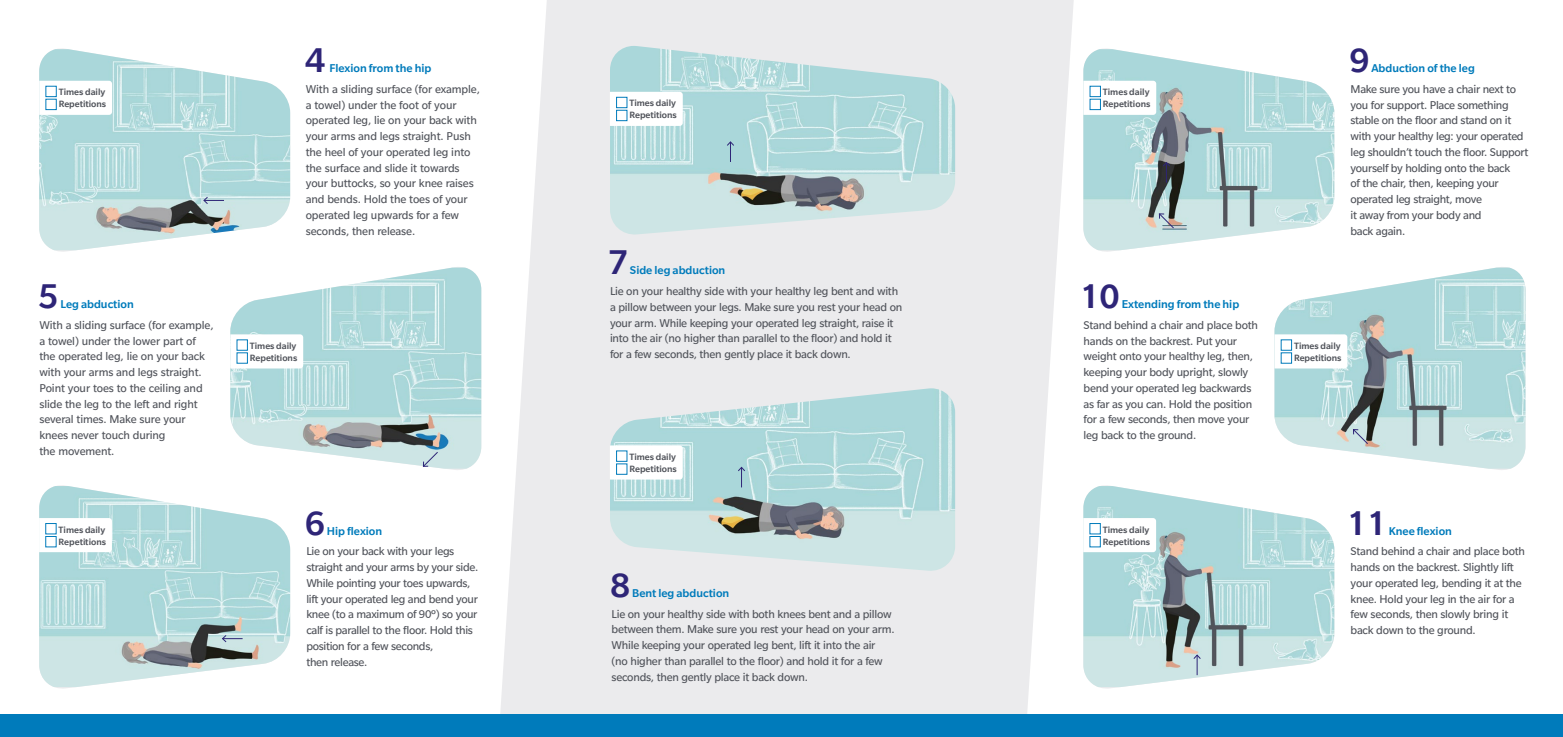
<style>
.page{position:relative;width:1563px;height:737px;background:#fff}
.page>*{position:absolute;margin:0;border:0;box-sizing:border-box;transform-origin:0 0}
.t1{font:500 37.1px "Slate Pro";color:#2e2577}
.t2{font:12.25px/15.8px "Slate Pro";letter-spacing:-.02em;color:#50535a}
.t3{font:500 12.25px "Slate Pro";color:#007bbb}
.t4{font:500 9.8px/12px "Slate Pro";color:#50535a}
</style>
<div class="page">
<svg style="left:500px;top:0;width:573px;height:714px;background:#ededef"></svg>
<div style="left:0;top:714px;width:1563px;height:23px;background:#007bbb"></div>
<img style="left:230px;top:267px;width:251px;height:201px">
<img style="left:1274px;top:267px;width:251px;height:201px">
<img style="left:39px;top:486px;width:251px;height:201px">
<img style="left:1083px;top:486px;width:251px;height:201px">
<img style="left:39px;top:49px;width:251px;height:201px">
<img style="left:1083px;top:49px;width:251px;height:201px">
<svg style="left:39px;top:81px;width:73px;height:34px"></svg>
<div style="left:46px;top:99px;width:10px;height:11px;background:#fff;border:1px solid #007bbb"></div>
<div style="left:46px;top:86px;width:10px;height:11px;background:#fff;border:1px solid #007bbb"></div>
<svg style="left:1083px;top:81px;width:73px;height:34px"></svg>
<div style="left:1090px;top:99px;width:10px;height:11px;background:#fff;border:1px solid #007bbb"></div>
<div style="left:1090px;top:86px;width:10px;height:11px;background:#fff;border:1px solid #007bbb"></div>
<svg style="left:39px;top:518px;width:73px;height:34px"></svg>
<div style="left:46px;top:536px;width:10px;height:11px;background:#fff;border:1px solid #007bbb"></div>
<div style="left:46px;top:523px;width:10px;height:11px;background:#fff;border:1px solid #007bbb"></div>
<svg style="left:1083px;top:518px;width:73px;height:34px"></svg>
<div style="left:1089px;top:536px;width:11px;height:11px;background:#fff;border:1px solid #007bbb"></div>
<div style="left:1089px;top:523px;width:11px;height:11px;background:#fff;border:1px solid #007bbb"></div>
<svg style="left:230px;top:334px;width:73px;height:34px"></svg>
<div style="left:237px;top:352px;width:11px;height:11px;background:#fff;border:1px solid #007bbb"></div>
<div style="left:237px;top:339px;width:11px;height:11px;background:#fff;border:1px solid #007bbb"></div>
<svg style="left:1274px;top:334px;width:73px;height:34px"></svg>
<div style="left:1281px;top:352px;width:10px;height:11px;background:#fff"></div>
<div style="left:1281px;top:339px;width:10px;height:11px;background:#fff"></div>
<svg style="left:203px;top:196px;width:21px;height:9px"></svg>
<svg style="left:1162px;top:161px;width:9px;height:22px"></svg>
<svg style="left:221px;top:634px;width:22px;height:9px"></svg>
<svg style="left:1192px;top:654px;width:9px;height:21px"></svg>
<svg style="left:422px;top:451px;width:17px;height:16px"></svg>
<svg style="left:1352px;top:428px;width:17px;height:17px"></svg>
<svg style="left:1158px;top:213px;width:17px;height:16px"></svg>
<img style="left:610px;top:46px;width:345px;height:190px">
<svg style="left:610px;top:92px;width:73px;height:34px"></svg>
<div style="left:616px;top:110px;width:11px;height:11px;background:#fff;border:1px solid #007bbb"></div>
<div style="left:616px;top:97px;width:11px;height:11px;background:#fff;border:1px solid #007bbb"></div>
<img style="left:610px;top:388px;width:345px;height:184px">
<svg style="left:610px;top:445px;width:73px;height:34px"></svg>
<div style="left:616px;top:463px;width:11px;height:11px;background:#fff;border:1px solid #007bbb"></div>
<div style="left:616px;top:450px;width:11px;height:11px;background:#fff;border:1px solid #007bbb"></div>
<svg style="left:726px;top:141px;width:9px;height:21px"></svg>
<svg style="left:737px;top:466px;width:9px;height:21px"></svg>
<h1 class="t1" style="left:305px;top:38px;width:22px">4</h1>
<p class="t3" style="left:329px;top:61px;width:103px">Flexion from the hip</p>
<p class="t2" style="left:306px;top:81px;width:176px">With a sliding surface (for example, a towel) under the foot of your operated leg, lie on your back with your arms and legs straight. Push the heel of your operated leg into the surface and slide it towards your buttocks, so your knee raises and bends. Hold the toes of your operated leg upwards for a few seconds, then release.</p>
<p class="t4" style="left:59px;top:86px;width:49px">Times daily<br>Repetitions</p>
<p class="t4" style="left:1103px;top:86px;width:49px">Times daily<br>Repetitions</p>
<p class="t4" style="left:629px;top:97px;width:49px">Times daily<br>Repetitions</p>
<h1 class="t1" style="left:38px;top:273px;width:22px">5</h1>
<p class="t3" style="left:60px;top:297px;width:75px">Leg abduction</p>
<p class="t2" style="left:39px;top:316px;width:176px">With a sliding surface (for example, a towel) under the lower part of the operated leg, lie on your back with your arms and legs straight.<br>Point your toes to the ceiling and slide the leg to the left and right several times. Make sure your knees never touch during<br>the movement.</p>
<h1 class="t1" style="left:608px;top:240px;width:22px">7</h1>
<p class="t3" style="left:630px;top:263px;width:97px">Side leg abduction</p>
<p class="t2" style="left:610px;top:283px;width:294px">Lie on your healthy side with your healthy leg bent and with a pillow between your legs. Make sure you rest your head on your arm. While keeping your operated leg straight, raise it into the air (no higher than parallel to the floor) and hold it for a few seconds, then gently place it back down.</p>
<h1 class="t1" style="left:1079px;top:273px;width:42px">10</h1>
<p class="t3" style="left:1121px;top:297px;width:119px">Extending from the hip</p>
<p class="t2" style="left:1083px;top:316px;width:176px">Stand behind a chair and place both hands on the backrest. Put your weight onto your healthy leg, then, keeping your body upright, slowly bend your operated leg backwards as far as you can. Hold the position for a few seconds, then move your leg back to the ground.</p>
<p class="t4" style="left:250px;top:339px;width:49px">Times daily<br>Repetitions</p>
<p class="t4" style="left:1294px;top:339px;width:49px">Times daily<br>Repetitions</p>
<p class="t4" style="left:629px;top:450px;width:49px">Times daily<br>Repetitions</p>
<h1 class="t1" style="left:1349px;top:38px;width:22px">9</h1>
<p class="t3" style="left:1371px;top:61px;width:105px">Abduction of the leg</p>
<p class="t2" style="left:1350px;top:81px;width:179px">Make sure you have a chair next to you for support. Place something stable on the floor and stand on it with your healthy leg: your operated leg shouldn’t touch the floor. Support yourself by holding onto the back<br>of the chair, then, keeping your operated leg straight, move<br>it away from your body and<br>back again.</p>
<h1 class="t1" style="left:305px;top:500px;width:22px">6</h1>
<p class="t4" style="left:59px;top:523px;width:49px">Times daily<br>Repetitions</p>
<p class="t4" style="left:1103px;top:523px;width:49px">Times daily<br>Repetitions</p>
<p class="t3" style="left:327px;top:523px;width:57px">Hip flexion</p>
<p class="t2" style="left:306px;top:543px;width:173px">Lie on your back with your legs straight and your arms by your side.<br>While pointing your toes upwards, lift your operated leg and bend your knee (to a maximum of 90º) so your calf is parallel to the floor. Hold this position for a few seconds,<br>then release.</p>
<h1 class="t1" style="left:610px;top:562px;width:22px">8</h1>
<p class="t3" style="left:632px;top:585px;width:99px">Bent leg abduction</p>
<p class="t2" style="left:611px;top:605px;width:284px">Lie on your healthy side with both knees bent and a pillow between them. Make sure you rest your head on your arm.<br>While keeping your operated leg bent, lift it into the air (no higher than parallel to the floor) and hold it for a few seconds, then gently place it back down.</p>
<h1 class="t1" style="left:1346px;top:500px;width:42px">11</h1>
<p class="t3" style="left:1388px;top:523px;width:65px">Knee flexion</p>
<p class="t2" style="left:1350px;top:543px;width:176px">Stand behind a chair and place both hands on the backrest. Slightly lift your operated leg, bending it at the knee. Hold your leg in the air for a few seconds, then slowly bring it back down to the ground.</p>
</div>
